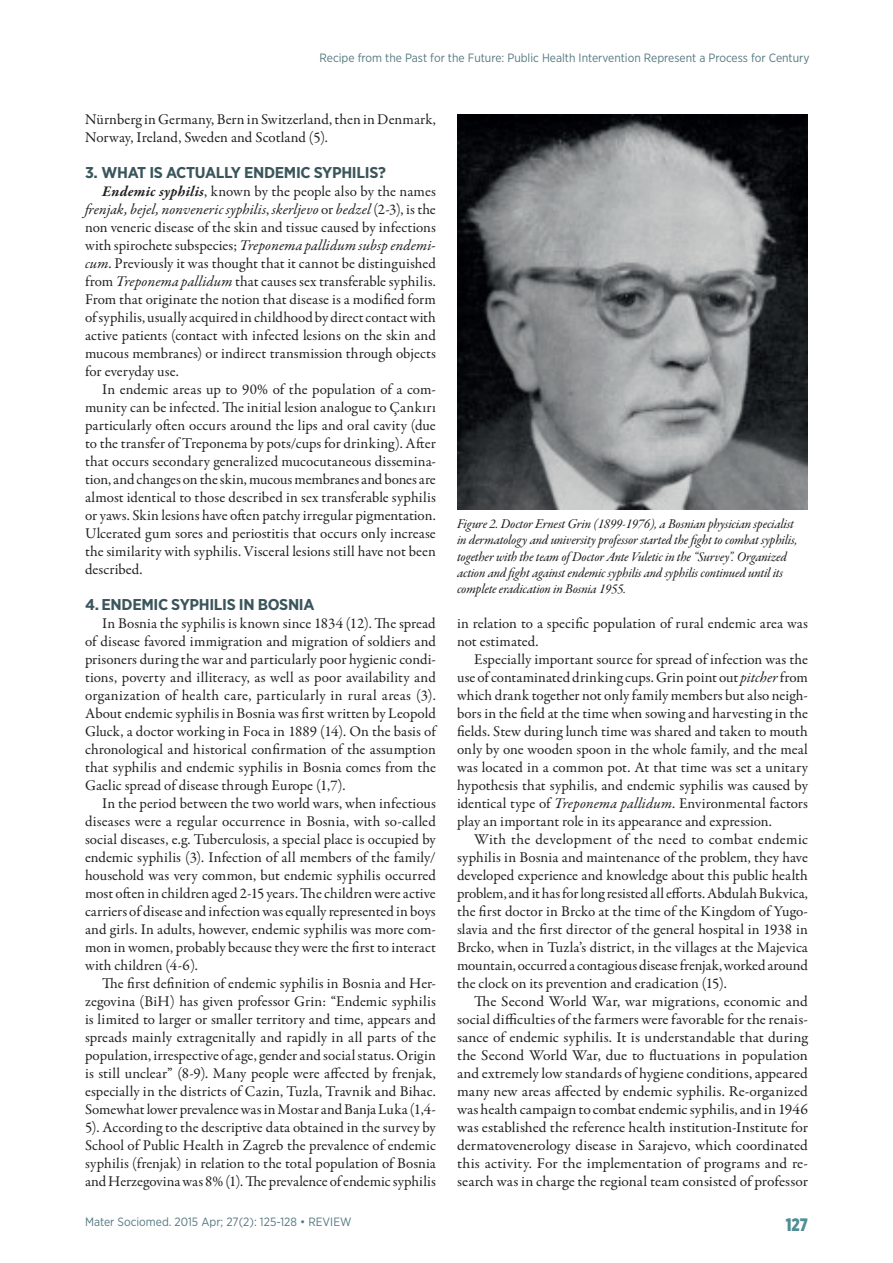
<style>
.page{position:relative;width:893px;height:1263px;background:#fff}
.page>*{position:absolute;margin:0;border:0;box-sizing:border-box;transform-origin:0 0}
.t1{font:900 18px "Gotham X Narrow";color:#508d95}
.t2{font:700 15.6px "Gotham Narrow";letter-spacing:-.02em;color:#3a555c;scale:1.05 1}
.t3{font:15px/18px "Garamond Premr Pro";color:#231f20;text-align:justify}
.t4{font:13.5px/16.2px "Garamond Premr Pro Med It Subh";letter-spacing:-.005em;color:#231f20}
.t5{font:12px "Gotham Narrow";color:#567881}
.s1{font-weight:700;font-style:italic}
.s2{font-style:italic}
</style>
<div class="page">
<img style="left:457px;top:115px;width:351px;height:395px">
<p class="t5" style="left:320px;top:50px;width:491px">Recipe from the Past for the Future: Public Health Intervention Represent a Process for Century</p>
<p class="t3" style="left:85px;top:111px;width:352px">Nürnberg in Germany, Bern in Switzerland, then in Denmark,<br>Norway, Ireland, Sweden and Scotland (5).</p>
<p class="t2" style="left:85px;top:163px;width:288px">3. WHAT IS ACTUALLY ENDEMIC SYPHILIS?</p>
<p class="t3" style="left:85px;top:183px;width:352px;text-indent:17px"><span class="s1">Endemic syphilis</span>, known by the people also by the names <span class="s2">frenjak, bejel, nonveneric syphilis</span>, <span class="s2">skerljevo</span> or <span class="s2">bedzel</span> (2-3), is the non veneric disease of the skin and tissue caused by infections with spirochete subspecies; <span class="s2">Treponema pallidum subsp endemi&shy;cum</span>. Previously it was thought that it cannot be distinguished from <span class="s2">Treponema pallidum</span> that causes sex transferable syphilis.<br>From that originate the notion that disease is a modified form of syphilis, usually acquired in childhood by direct contact with active patients (contact with infected lesions on the skin and mucous membranes) or indirect transmission through objects for everyday use.</p>
<p class="t3" style="left:85px;top:381px;width:352px;text-indent:17px">In endemic areas up to 90% of the population of a com&shy;munity can be infected. The initial lesion analogue to Çankırı particularly often occurs around the lips and oral cavity (due to the transfer of Treponema by pots/cups for drinking). After that occurs secondary generalized mucocutaneous dissemina&shy;tion, and changes on the skin, mucous membranes and bones are almost identical to those described in sex transferable syphilis or yaws. Skin lesions have often patchy irregular pigmentation.<br>Ulcerated gum sores and periostitis that occurs only increase the similarity with syphilis. Visceral lesions still have not been described.</p>
<p class="t2" style="left:85px;top:595px;width:220px">4. ENDEMIC SYPHILIS IN BOSNIA</p>
<p class="t3" style="left:85px;top:615px;width:352px;text-indent:17px">In Bosnia the syphilis is known since 1834 (12). The spread of disease favored immigration and migration of soldiers and prisoners during the war and particularly poor hygienic condi&shy;tions, poverty and illiteracy, as well as poor availability and organization of health care, particularly in rural areas (3).<br>About endemic syphilis in Bosnia was first written by Leopold Gluck, a doctor working in Foca in 1889 (14). On the basis of chronological and historical confirmation of the assumption that syphilis and endemic syphilis in Bosnia comes from the Gaelic spread of disease through Europe (1,7).</p>
<p class="t3" style="left:85px;top:795px;width:352px;text-indent:17px">In the period between the two world wars, when infectious diseases were a regular occurrence in Bosnia, with so-called social diseases, e.g. Tuberculosis, a special place is occupied by endemic syphilis (3). Infection of all members of the family/ household was very common, but endemic syphilis occurred most often in children aged 2-15 years. The children were active carriers of disease and infection was equally represented in boys and girls. In adults, however, endemic syphilis was more com&shy;mon in women, probably because they were the first to interact with children (4-6).</p>
<p class="t3" style="left:85px;top:975px;width:352px;text-indent:17px">The first definition of endemic syphilis in Bosnia and Her&shy;zegovina (BiH) has given professor Grin: “Endemic syphilis is limited to larger or smaller territory and time, appears and spreads mainly extragenitally and rapidly in all parts of the population, irrespective of age, gender and social status. Origin is still unclear” (8-9). Many people were affected by frenjak, especially in the districts of Cazin, Tuzla, Travnik and Bihac.<br>Somewhat lower prevalence was in Mostar and Banja Luka (1,4- 5). According to the descriptive data obtained in the survey by School of Public Health in Zagreb the prevalence of endemic syphilis (frenjak) in relation to the total population of Bosnia and Herzegovina was 8% (1). The prevalence of endemic syphilis</p>
<p class="t5" style="left:85px;top:1214px;width:268px">Mater Sociomed. 2015 Apr; 27(2): 125-128 • REVIEW</p>
<p class="t4" style="left:457px;top:517px;width:342px">Figure 2. Doctor Ernest Grin (1899-1976), a Bosnian physician specialist in dermatology and university professor started the fight to combat syphilis, together with the team of Doctor Ante Vuletic in the “Survey”. Organized action and fight against endemic syphilis and syphilis continued until its complete eradication in Bosnia 1955.</p>
<p class="t3" style="left:457px;top:615px;width:352px">in relation to a specific population of rural endemic area was not estimated.</p>
<p class="t3" style="left:457px;top:651px;width:352px;text-indent:17px">Especially important source for spread of infection was the use of contaminated drinking cups. Grin point out <span class="s2">pitcher</span> from which drank together not only family members but also neigh&shy;bors in the field at the time when sowing and harvesting in the fields. Stew during lunch time was shared and taken to mouth only by one wooden spoon in the whole family, and the meal was located in a common pot. At that time was set a unitary hypothesis that syphilis, and endemic syphilis was caused by identical type of <span class="s2">Treponema pallidum</span>. Environmental factors play an important role in its appearance and expression.</p>
<p class="t3" style="left:457px;top:831px;width:352px;text-indent:17px">With the development of the need to combat endemic syphilis in Bosnia and maintenance of the problem, they have developed experience and knowledge about this public health problem, and it has for long resisted all efforts. Abdulah Bukvica, the first doctor in Brcko at the time of the Kingdom of Yugo&shy;slavia and the first director of the general hospital in 1938 in Brcko, when in Tuzla’s district, in the villages at the Majevica mountain, occurred a contagious disease frenjak, worked around the clock on its prevention and eradication (15).</p>
<p class="t3" style="left:457px;top:993px;width:352px;text-indent:17px">The Second World War, war migrations, economic and social difficulties of the farmers were favorable for the renais&shy;sance of endemic syphilis. It is understandable that during the Second World War, due to fluctuations in population and extremely low standards of hygiene conditions, appeared many new areas affected by endemic syphilis. Re-organized was health campaign to combat endemic syphilis, and in 1946 was established the reference health institution-Institute for dermatovenerology disease in Sarajevo, which coordinated this activity. For the implementation of programs and re&shy;search was in charge the regional team consisted of professor</p>
<p class="t1" style="left:786px;top:1213px;width:24px">127</p>
</div>
